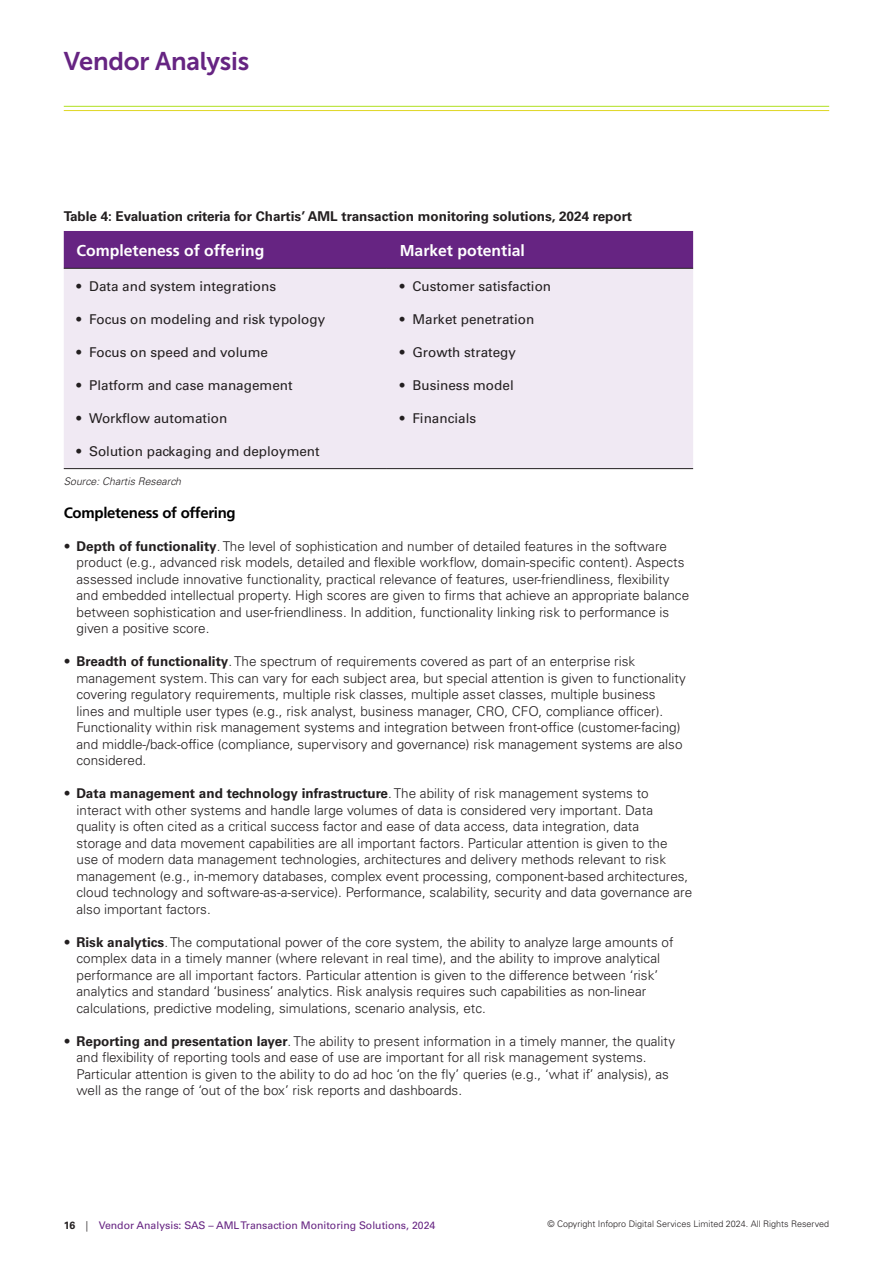
<style>
.page{position:relative;width:893px;height:1263px;background:#fff}
.page>*{position:absolute;margin:0;border:0;box-sizing:border-box;transform-origin:0 0}
.t1{font:25.5px "Museo Sans 700";letter-spacing:-.01em;color:#662482}
.Table_header{font:700 15.75px "Frutiger LT Std";color:#fff}
.Heading_3{font:700 15px "Frutiger LT Std";letter-spacing:-.02em;color:#000}
.t2{font:300 13.5px/16.5px "Univers LT Std";color:#231f20}
.t3{font:13.5px "Univers LT Std";color:#231f20}
.Table_and_chart_title{font:700 13.5px "Univers LT Std";color:#231f20}
.t4{font:10.5px "Univers LT Std";color:#662482}
.Table_and_chart_source{font:italic 300 10.5px "Univers LT Std";color:#231f20}
.t5{font:300 9px "Univers LT Std";color:#231f20}
.s1{font-weight:700}
.s2{font-weight:700;color:#231f20}
.s3{font-weight:300;color:#231f20}
</style>
<div class="page">
<hr style="left:64px;top:106px;width:765px;height:1px;background:#b0e021">
<hr style="left:64px;top:110px;width:765px;height:1px;background:#e0d621">
<div style="left:64px;top:231px;width:629px;height:37px;background:#662482"></div>
<div style="left:64px;top:269px;width:629px;height:199px;background:#f0e9f3"></div>
<hr style="left:64px;top:268px;width:323px;height:1px;background:#231f20">
<hr style="left:387px;top:268px;width:306px;height:1px;background:#231f20">
<hr style="left:64px;top:468px;width:323px;height:1px;background:#231f20">
<hr style="left:387px;top:468px;width:306px;height:1px;background:#231f20">
<h1 class="t1" style="left:64px;top:47px;width:187px">Vendor Analysis</h1>
<p class="Table_and_chart_title" style="left:64px;top:208px;width:570px">Table 4: Evaluation criteria for Chartis’ AML transaction monitoring solutions, 2024 report</p>
<p class="Table_header" style="left:77px;top:241px;width:189px">Completeness of offering</p>
<p class="Table_header" style="left:400px;top:241px;width:127px">Market potential</p>
<p class="t3" style="left:77px;top:278px;width:201px">• Data and system integrations</p>
<p class="t3" style="left:77px;top:311px;width:250px">• Focus on modeling and risk typology</p>
<p class="t3" style="left:77px;top:344px;width:193px">• Focus on speed and volume</p>
<p class="t3" style="left:77px;top:377px;width:218px">• Platform and case management</p>
<p class="t3" style="left:77px;top:410px;width:152px">• Workflow automation</p>
<p class="t3" style="left:77px;top:443px;width:245px">• Solution packaging and deployment</p>
<p class="t3" style="left:400px;top:278px;width:153px">• Customer satisfaction</p>
<p class="t3" style="left:400px;top:311px;width:136px">• Market penetration</p>
<p class="t3" style="left:400px;top:344px;width:118px">• Growth strategy</p>
<p class="t3" style="left:400px;top:377px;width:116px">• Business model</p>
<p class="t3" style="left:400px;top:410px;width:78px">• Financials</p>
<p class="Table_and_chart_source" style="left:64px;top:475px;width:119px">Source: Chartis Research</p>
<p class="Heading_3" style="left:64px;top:504px;width:174px">Completeness of offering</p>
<p class="t2" style="left:77px;top:538px;width:614px;text-indent:-13px">• <span class="s1">Depth of functionality</span>. The level of sophistication and number of detailed features in the software product (e.g., advanced risk models, detailed and flexible workflow, domain-specific content). Aspects assessed include innovative functionality, practical relevance of features, user-friendliness, flexibility and embedded intellectual property. High scores are given to firms that achieve an appropriate balance between sophistication and user-friendliness. In addition, functionality linking risk to performance is given a positive score.</p>
<p class="t2" style="left:77px;top:653px;width:611px;text-indent:-13px">• <span class="s1">Breadth of functionality</span>. The spectrum of requirements covered as part of an enterprise risk management system. This can vary for each subject area, but special attention is given to functionality covering regulatory requirements, multiple risk classes, multiple asset classes, multiple business lines and multiple user types (e.g., risk analyst, business manager, CRO, CFO, compliance officer).<br>Functionality within risk management systems and integration between front-office (customer-facing) and middle-/back-office (compliance, supervisory and governance) risk management systems are also considered.</p>
<p class="t2" style="left:77px;top:785px;width:617px;text-indent:-13px">• <span class="s1">Data management and technology infrastructure</span>. The ability of risk management systems to interact with other systems and handle large volumes of data is considered very important. Data quality is often cited as a critical success factor and ease of data access, data integration, data<br>storage and data movement capabilities are all important factors. Particular attention is given to the use of modern data management technologies, architectures and delivery methods relevant to risk management (e.g., in-memory databases, complex event processing, component-based architectures, cloud technology and software-as-a-service). Performance, scalability, security and data governance are also important factors.</p>
<p class="t2" style="left:77px;top:934px;width:598px;text-indent:-13px">• <span class="s1">Risk analytics</span>. The computational power of the core system, the ability to analyze large amounts of complex data in a timely manner (where relevant in real time), and the ability to improve analytical performance are all important factors. Particular attention is given to the difference between ‘risk’ analytics and standard ‘business’ analytics. Risk analysis requires such capabilities as non-linear calculations, predictive modeling, simulations, scenario analysis, etc.</p>
<p class="t2" style="left:77px;top:1033px;width:600px;text-indent:-13px">• <span class="s1">Reporting and presentation layer</span>. The ability to present information in a timely manner, the quality and flexibility of reporting tools and ease of use are important for all risk management systems.<br>Particular attention is given to the ability to do ad hoc ‘on the fly’ queries (e.g., ‘what if’ analysis), as well as the range of ‘out of the box’ risk reports and dashboards.</p>
<p class="t4" style="left:64px;top:1219px;width:373px"><span class="s2">16</span> <span class="s3">|</span> Vendor Analysis: SAS – AML Transaction Monitoring Solutions, 2024</p>
<p class="t5" style="left:547px;top:1218px;width:283px">© Copyright Infopro Digital Services Limited 2024. All Rights Reserved</p>
</div>
